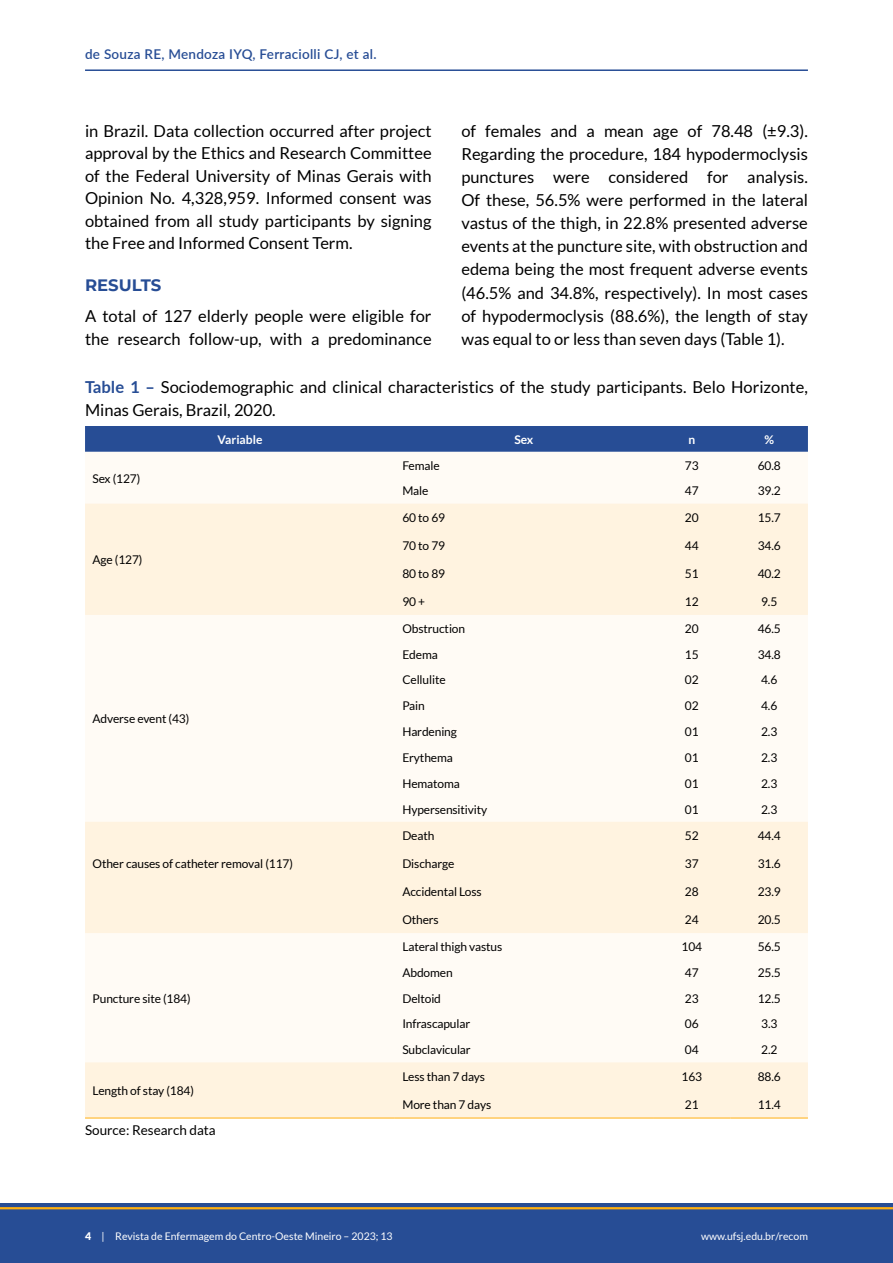
<style>
.page{position:relative;width:893px;height:1263px;background:#fff}
.page>*{position:absolute;margin:0;border:0;box-sizing:border-box;transform-origin:0 0}
.t1{font:16.5px/23.1px "Lato";color:#000;text-align:justify}
.t2{font:700 16.5px "Montserrat";color:#274d95}
.t3{font:600 13.5px "Lato";letter-spacing:.02em;color:#274d95}
.t4{font:13.5px "Lato";color:#000}
.t5{font:12px "Lato";letter-spacing:-.01em;color:#000}
.t6{font:700 12px "Lato";color:#fff}
.t7{font:10.5px "Lato";color:#fff}
.s1{font-weight:700;color:#274d95}
.s2{font-weight:900}
</style>
<div class="page">
<div style="left:0;top:1203px;width:893px;height:60px;background:#274d95"></div>
<hr style="left:0;top:1207px;width:893px;height:2px;background:#ffb011">
<hr style="left:85px;top:69px;width:723px;height:2px;background:#274d95">
<div style="left:85px;top:426px;width:723px;height:26px;background:#274d95"></div>
<svg style="left:85px;top:503px;width:723px;height:615px;fill:#fffbf5"></svg>
<hr style="left:85px;top:1118px;width:310px;height:1px;background:#ffb011">
<hr style="left:395px;top:1118px;width:258px;height:1px;background:#ffb011">
<hr style="left:653px;top:1118px;width:77px;height:1px;background:#ffb011">
<hr style="left:730px;top:1118px;width:78px;height:1px;background:#ffb011">
<p class="t3" style="left:85px;top:44px;width:293px">de Souza RE, Mendoza IYQ, Ferraciolli CJ, et al.</p>
<p class="t1" style="left:461px;top:119px;width:348px">of females and a mean age of 78.48 (±9.3).<br>Regarding the procedure, 184 hypodermoclysis punctures were considered for analysis.<br>Of these, 56.5% were performed in the lateral vastus of the thigh, in 22.8% presented adverse events at the puncture site, with obstruction and edema being the most frequent adverse events (46.5% and 34.8%, respectively). In most cases of hypodermoclysis (88.6%), the length of stay was equal to or less than seven days (Table 1).</p>
<p class="t1" style="left:85px;top:376px;width:724px;line-height:22.5px"><span class="s1">Table 1 –</span> Sociodemographic and clinical characteristics of the study participants. Belo Horizonte,<br>Minas Gerais, Brazil, 2020.</p>
<p class="t6" style="left:217px;top:432px;width:46px">Variable</p>
<p class="t6" style="left:514px;top:432px;width:20px">Sex</p>
<p class="t6" style="left:688px;top:432px;width:8px">n</p>
<p class="t6" style="left:764px;top:432px;width:11px">%</p>
<p class="t5" style="left:93px;top:471px;width:49px">Sex (127)</p>
<p class="t1" style="left:85px;top:119px;width:348px;line-height:22.5px">in Brazil. Data collection occurred after project approval by the Ethics and Research Committee of the Federal University of Minas Gerais with Opinion No. 4,328,959. Informed consent was obtained from all study participants by signing the Free and Informed Consent Term.</p>
<p class="t2" style="left:85px;top:274px;width:78px">RESULTS</p>
<p class="t1" style="left:85px;top:305px;width:348px;line-height:22.5px">A total of 127 elderly people were eligible for the research follow-up, with a predominance</p>
<p class="t5" style="left:402px;top:459px;width:39px">Female</p>
<p class="t5" style="left:685px;top:459px;width:15px">73</p>
<p class="t5" style="left:758px;top:459px;width:25px">60.8</p>
<p class="t5" style="left:402px;top:484px;width:28px">Male</p>
<p class="t5" style="left:685px;top:484px;width:15px">47</p>
<p class="t5" style="left:758px;top:484px;width:25px">39.2</p>
<p class="t5" style="left:93px;top:553px;width:52px">Age (127)</p>
<p class="t5" style="left:93px;top:712px;width:98px">Adverse event (43)</p>
<p class="t5" style="left:93px;top:857px;width:202px">Other causes of catheter removal (117)</p>
<p class="t5" style="left:93px;top:991px;width:100px">Puncture site (184)</p>
<p class="t5" style="left:93px;top:1084px;width:103px">Length of stay (184)</p>
<p class="t4" style="left:85px;top:1122px;width:132px">Source: Research data</p>
<p class="t5" style="left:402px;top:511px;width:44px">60 to 69</p>
<p class="t5" style="left:685px;top:511px;width:15px">20</p>
<p class="t5" style="left:758px;top:511px;width:25px">15.7</p>
<p class="t5" style="left:402px;top:539px;width:44px">70 to 79</p>
<p class="t5" style="left:685px;top:539px;width:15px">44</p>
<p class="t5" style="left:758px;top:539px;width:25px">34.6</p>
<p class="t5" style="left:402px;top:567px;width:44px">80 to 89</p>
<p class="t5" style="left:685px;top:567px;width:15px">51</p>
<p class="t5" style="left:758px;top:567px;width:25px">40.2</p>
<p class="t5" style="left:402px;top:595px;width:24px">90 +</p>
<p class="t5" style="left:685px;top:595px;width:15px">12</p>
<p class="t5" style="left:761px;top:595px;width:18px">9.5</p>
<p class="t5" style="left:402px;top:622px;width:64px">Obstruction</p>
<p class="t5" style="left:685px;top:622px;width:15px">20</p>
<p class="t5" style="left:758px;top:622px;width:25px">46.5</p>
<p class="t5" style="left:402px;top:647px;width:37px">Edema</p>
<p class="t5" style="left:685px;top:647px;width:15px">15</p>
<p class="t5" style="left:758px;top:647px;width:25px">34.8</p>
<p class="t5" style="left:402px;top:673px;width:45px">Cellulite</p>
<p class="t5" style="left:685px;top:673px;width:15px">02</p>
<p class="t5" style="left:761px;top:673px;width:18px">4.6</p>
<p class="t5" style="left:402px;top:699px;width:24px">Pain</p>
<p class="t5" style="left:685px;top:699px;width:15px">02</p>
<p class="t5" style="left:761px;top:699px;width:18px">4.6</p>
<p class="t5" style="left:402px;top:725px;width:56px">Hardening</p>
<p class="t5" style="left:685px;top:725px;width:15px">01</p>
<p class="t5" style="left:761px;top:725px;width:18px">2.3</p>
<p class="t5" style="left:402px;top:751px;width:52px">Erythema</p>
<p class="t5" style="left:685px;top:751px;width:15px">01</p>
<p class="t5" style="left:761px;top:751px;width:18px">2.3</p>
<p class="t5" style="left:402px;top:777px;width:59px">Hematoma</p>
<p class="t5" style="left:685px;top:777px;width:15px">01</p>
<p class="t5" style="left:761px;top:777px;width:18px">2.3</p>
<p class="t5" style="left:402px;top:802px;width:86px">Hypersensitivity</p>
<p class="t5" style="left:685px;top:802px;width:15px">01</p>
<p class="t5" style="left:761px;top:802px;width:18px">2.3</p>
<p class="t5" style="left:402px;top:829px;width:34px">Death</p>
<p class="t5" style="left:685px;top:829px;width:15px">52</p>
<p class="t5" style="left:758px;top:829px;width:25px">44.4</p>
<p class="t5" style="left:402px;top:857px;width:53px">Discharge</p>
<p class="t5" style="left:685px;top:857px;width:15px">37</p>
<p class="t5" style="left:758px;top:857px;width:25px">31.6</p>
<p class="t5" style="left:402px;top:885px;width:81px">Accidental Loss</p>
<p class="t5" style="left:685px;top:885px;width:15px">28</p>
<p class="t5" style="left:758px;top:885px;width:25px">23.9</p>
<p class="t5" style="left:402px;top:913px;width:38px">Others</p>
<p class="t5" style="left:685px;top:913px;width:15px">24</p>
<p class="t5" style="left:758px;top:913px;width:25px">20.5</p>
<p class="t5" style="left:402px;top:940px;width:101px">Lateral thigh vastus</p>
<p class="t5" style="left:681px;top:940px;width:22px">104</p>
<p class="t5" style="left:758px;top:940px;width:25px">56.5</p>
<p class="t5" style="left:402px;top:966px;width:52px">Abdomen</p>
<p class="t5" style="left:685px;top:966px;width:15px">47</p>
<p class="t5" style="left:758px;top:966px;width:25px">25.5</p>
<p class="t5" style="left:402px;top:991px;width:40px">Deltoid</p>
<p class="t5" style="left:685px;top:991px;width:15px">23</p>
<p class="t5" style="left:758px;top:991px;width:25px">12.5</p>
<p class="t5" style="left:402px;top:1017px;width:69px">Infrascapular</p>
<p class="t5" style="left:685px;top:1017px;width:15px">06</p>
<p class="t5" style="left:761px;top:1017px;width:18px">3.3</p>
<p class="t5" style="left:402px;top:1043px;width:70px">Subclavicular</p>
<p class="t5" style="left:685px;top:1043px;width:15px">04</p>
<p class="t5" style="left:761px;top:1043px;width:18px">2.2</p>
<p class="t5" style="left:402px;top:1070px;width:84px">Less than 7 days</p>
<p class="t5" style="left:681px;top:1070px;width:22px">163</p>
<p class="t5" style="left:758px;top:1070px;width:25px">88.6</p>
<p class="t5" style="left:402px;top:1098px;width:90px">More than 7 days</p>
<p class="t5" style="left:685px;top:1098px;width:15px">21</p>
<p class="t5" style="left:758px;top:1098px;width:25px">11.4</p>
<p class="t7" style="left:85px;top:1230px;width:309px"><span class="s2">4</span> | Revista de Enfermagem do Centro-Oeste Mineiro – 2023; 13</p>
<p class="t7" style="left:701px;top:1230px;width:108px">www.ufsj.edu.br/recom</p>
</div>
